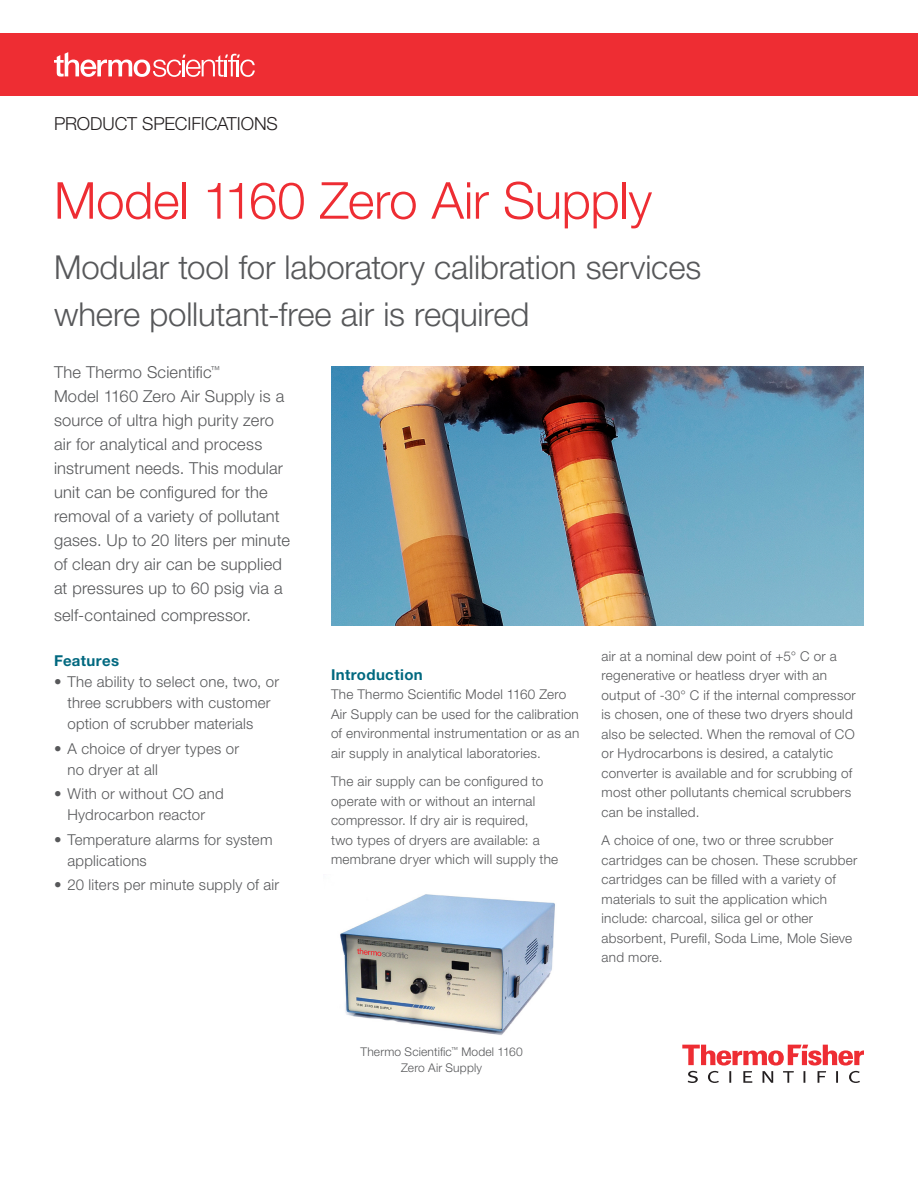
<style>
.page{position:relative;width:918px;height:1188px;background:#fff}
.page>*{position:absolute;margin:0;border:0;box-sizing:border-box;transform-origin:0 0}
.Headline{font:300 51px "Helvetica Neue LT Std";letter-spacing:-.01em;color:#ee2d33}
.Subhead_Main{font:300 33px "Helvetica Neue LT Std";letter-spacing:-.005em;color:#57585a}
.Technical_Eyebrow{font:300 18px "Helvetica Neue LT Std";letter-spacing:-.005em;color:#231f20}
.Secondary_Header{font:300 16.5px/24px "Helvetica Neue LT Std";letter-spacing:.01em;color:#57585a}
.t1{font:300 15px/21px "Helvetica Neue LT Std";letter-spacing:.015em;color:#57585a}
.Bullet_Copy_1{font:700 15px "Helvetica Neue LT Std";letter-spacing:.025em;color:#00687f}
.Content_Header{font:700 15px "Helvetica Neue LT Std";letter-spacing:.025em;color:#00687f}
.Body_copy{font:300 13.5px/19.5px "Helvetica Neue LT Std";letter-spacing:.02em;color:#57585a}
.Bullet_Copy_1-2{font:300 12px "Helvetica Neue LT Std";letter-spacing:.015em;color:#57585a}
</style>
<div class="page">
<div style="left:0;top:33px;width:918px;height:63px;background:#ee2d33"></div>
<svg style="left:54px;top:52px;width:201px;height:25px"></svg>
<svg style="left:682px;top:1045px;width:182px;height:38px"></svg>
<img style="left:331px;top:366px;width:533px;height:260px">
<img style="left:340px;top:894px;width:215px;height:141px">
<p class="Technical_Eyebrow" style="left:54px;top:112px;width:225px">PRODUCT SPECIFICATIONS</p>
<p class="Headline" style="left:54px;top:169px;width:600px">Model 1160 Zero Air Supply</p>
<p class="Subhead_Main" style="left:54px;top:248px;width:649px">Modular tool for laboratory calibration services</p>
<p class="Subhead_Main" style="left:54px;top:294px;width:477px">where pollutant-free air is required</p>
<p class="Secondary_Header" style="left:54px;top:360px;width:237px">The Thermo Scientific<sup>™<br></sup>Model 1160 Zero Air Supply is a source of ultra high purity zero air for analytical and process instrument needs. This modular unit can be configured for the removal of a variety of pollutant gases. Up to 20 liters per minute of clean dry air can be supplied at pressures up to 60 psig via a</p>
<p class="Secondary_Header" style="left:54px;top:603px;width:199px">self-contained compressor.</p>
<p class="Content_Header" style="left:54px;top:651px;width:67px">Features</p>
<p class="t1" style="left:68px;top:671px;width:213px;text-indent:-14px">• The ability to select one, two, or three scrubbers with customer option of scrubber materials</p>
<p class="t1" style="left:68px;top:737px;width:173px;text-indent:-14px">• A choice of dryer types or no dryer at all</p>
<p class="t1" style="left:54px;top:783px;width:171px;text-align:center">• With or without CO and<br>Hydrocarbon reactor</p>
<p class="t1" style="left:68px;top:828px;width:207px;text-indent:-14px">• Temperature alarms for system applications</p>
<p class="t1" style="left:54px;top:874px;width:227px">• 20 liters per minute supply of air</p>
<p class="Bullet_Copy_1" style="left:331px;top:665px;width:93px">Introduction</p>
<p class="Body_copy" style="left:331px;top:684px;width:250px">The Thermo Scientific Model 1160 Zero Air Supply can be used for the calibration of environmental instrumentation or as an air supply in analytical laboratories.</p>
<p class="Body_copy" style="left:331px;top:771px;width:229px">The air supply can be configured to operate with or without an internal compressor. If dry air is required,<br>two types of dryers are available: a membrane dryer which will supply the</p>
<p class="Body_copy" style="left:602px;top:646px;width:256px">air at a nominal dew point of +5° C or a regenerative or heatless dryer with an output of -30° C if the internal compressor is chosen, one of these two dryers should also be selected. When the removal of CO or Hydrocarbons is desired, a catalytic converter is available and for scrubbing of most other pollutants chemical scrubbers can be installed.</p>
<p class="Body_copy" style="left:602px;top:830px;width:257px">A choice of one, two or three scrubber cartridges can be chosen. These scrubber cartridges can be filled with a variety of materials to suit the application which include: charcoal, silica gel or other absorbent, Purefil, Soda Lime, Mole Sieve and more.</p>
<p class="Bullet_Copy_1-2" style="left:360px;top:1044px;width:164px">Thermo Scientific<sup>™</sup> Model 1160</p>
<p class="Bullet_Copy_1-2" style="left:401px;top:1061px;width:82px">Zero Air Supply</p>
</div>
